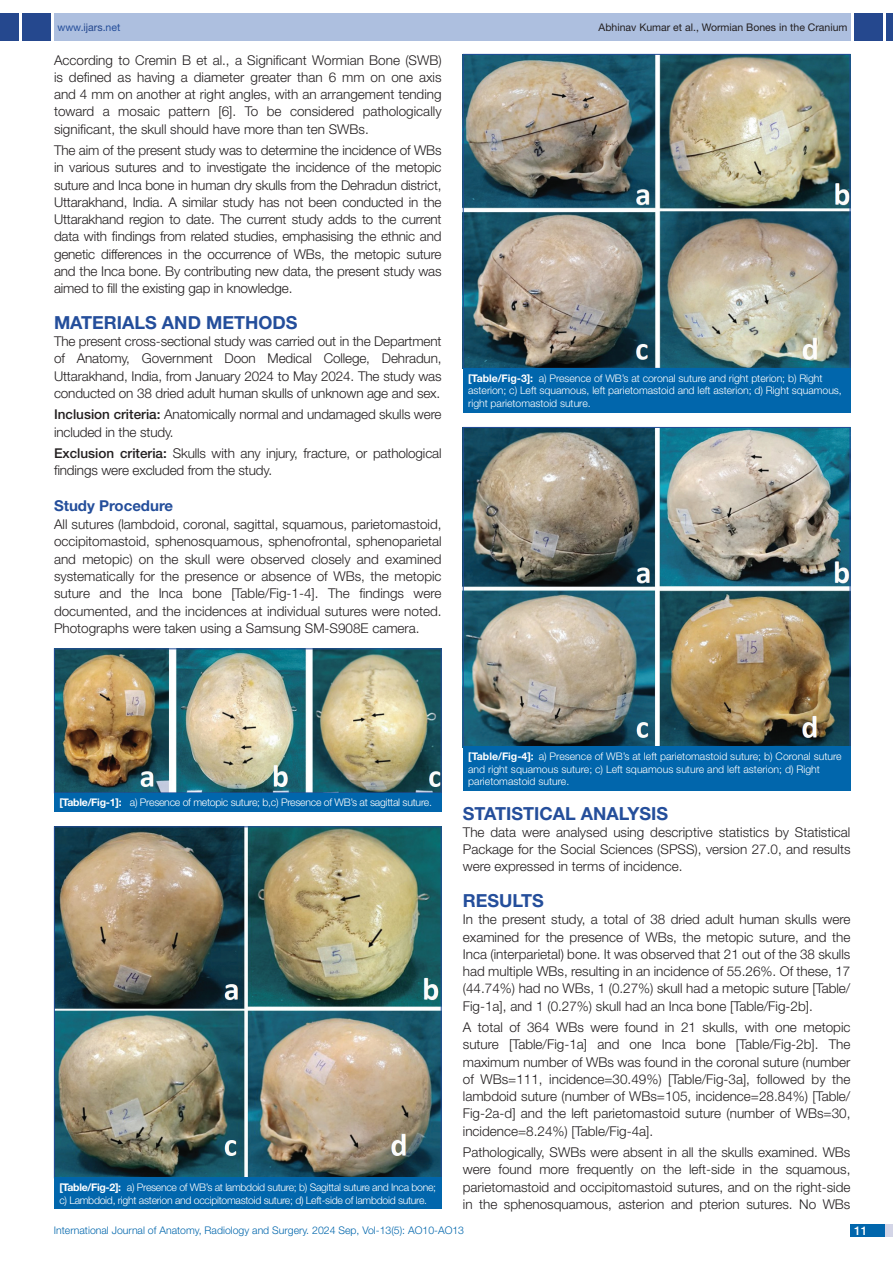
<style>
.page{position:relative;width:893px;height:1263px;background:#fff}
.page>*{position:absolute;margin:0;border:0;box-sizing:border-box;transform-origin:0 0}
.Heading{font:700 18px "Helvetica Neue";color:#244e9b}
.HEAD_2{font:700 15px "Helvetica Neue";color:#244e9b}
.Body_text{font:300 13.5px/17.2px "Helvetica Neue";color:#231f20;text-align:justify}
.t1{font:500 12px "Helvetica Neue";color:#fff}
.TABLE_FIG{font:300 10.5px/12.6px "Helvetica Neue";letter-spacing:-.005em;color:#fff}
.TABLE_FIG-2{font:300 10.5px/12.6px "Helvetica Neue";letter-spacing:-.03em;color:#fff}
.t2{font:300 10.5px "Helvetica Neue";color:#0166ac}
.TABLE_FIG-3{font:300 10.5px "Helvetica Neue";letter-spacing:-.025em;color:#fff}
.t3{font:10.5px "Helvetica Neue";color:#231f20}
.t4{font:10.5px "Helvetica Neue";color:#244e9b}
.s1{color:#25488e}
.s2{font-weight:500}
.s3{font-weight:700}
</style>
<div class="page">
<div style="left:54px;top:13px;width:796px;height:28px;background:#adbfdf"></div>
<div style="left:0;top:13px;width:19px;height:28px;background:#25488e"></div>
<div style="left:22px;top:13px;width:29px;height:28px;background:#25488e"></div>
<div style="left:886px;top:13px;width:7px;height:28px;background:#25488e"></div>
<div style="left:854px;top:13px;width:29px;height:28px;background:#25488e"></div>
<div style="left:850px;top:1224px;width:43px;height:13px;background:#d3d5e7"></div>
<div style="left:850px;top:1224px;width:35px;height:13px;background:#0166ac"></div>
<img style="left:56px;top:828px;width:384px;height:348px">
<div style="left:54px;top:1177px;width:388px;height:32px;background:#0166ac"></div>
<img style="left:465px;top:56px;width:383px;height:311px">
<div style="left:463px;top:368px;width:387px;height:44px;background:#0166ac"></div>
<img style="left:465px;top:429px;width:383px;height:316px">
<div style="left:463px;top:746px;width:387px;height:45px;background:#0166ac"></div>
<img style="left:56px;top:650px;width:384px;height:141px">
<div style="left:54px;top:648px;width:388px;height:145px;border:1px solid #214c99"></div>
<div style="left:54px;top:792px;width:388px;height:19px;background:#0166ac"></div>
<p class="t4" style="left:57px;top:21px;width:64px">www.<span class="s1">ijars</span>.net</p>
<p class="t3" style="left:599px;top:21px;width:250px">Abhinav Kumar et al., Wormian Bones in the Cranium</p>
<p class="Body_text" style="left:54px;top:51px;width:389px">According to Cremin B et al., a Significant Wormian Bone (SWB) is defined as having a diameter greater than 6 mm on one axis and 4 mm on another at right angles, with an arrangement tending toward a mosaic pattern [6]. To be considered pathologically significant, the skull should have more than ten SWBs.</p>
<p class="Body_text" style="left:54px;top:141px;width:389px">The aim of the present study was to determine the incidence of WBs in various sutures and to investigate the incidence of the metopic suture and Inca bone in human dry skulls from the Dehradun district, Uttarakhand, India. A similar study has not been conducted in the Uttarakhand region to date. The current study adds to the current data with findings from related studies, emphasising the ethnic and genetic differences in the occurrence of WBs, the metopic suture and the Inca bone. By contributing new data, the present study was aimed to fill the existing gap in knowledge.</p>
<p class="Heading" style="left:54px;top:311px;width:245px">MATERIALS AND METHODS</p>
<p class="Body_text" style="left:54px;top:332px;width:389px">The present cross-sectional study was carried out in the Department of Anatomy, Government Doon Medical College, Dehradun, Uttarakhand, India, from January 2024 to May 2024. The study was conducted on 38 dried adult human skulls of unknown age and sex.</p>
<p class="Body_text" style="left:54px;top:406px;width:389px"><span class="s2">I nclusion criteria:</span> Anatomically normal and undamaged skulls were included in the study.</p>
<p class="Body_text" style="left:54px;top:444px;width:389px"><span class="s2">Exclusion criteria:</span> Skulls with any injury, fracture, or pathological findings were excluded from the study.</p>
<p class="HEAD_2" style="left:54px;top:497px;width:121px">Study Procedure</p>
<p class="Body_text" style="left:54px;top:515px;width:389px">All sutures (lambdoid, coronal, sagittal, squamous, parietomastoid, occipitomastoid, sphenosquamous, sphenofrontal, sphenoparietal and metopic) on the skull were observed closely and examined systematically for the presence or absence of WBs, the metopic suture and the Inca bone [Table/Fig-1-4]. The findings were documented, and the incidences at individual sutures were noted.<br>Photographs were taken using a Samsung SM-S908E camera.</p>
<p class="TABLE_FIG" style="left:468px;top:371px;width:375px"><span class="s3">[Table/Fig-3]:</span> a) Presence of WB’s at coronal suture and right pterion; b) Right asterion; c) Left squamous, left parietomastoid and left asterion; d) Right squamous, right parietomastoid suture.</p>
<p class="TABLE_FIG-3" style="left:59px;top:796px;width:374px"><span class="s3">[Table/Fig-1]:</span> a) Presence of metopic suture; b,c) Presence of WB’s at sagittal suture.</p>
<p class="TABLE_FIG-2" style="left:59px;top:1181px;width:378px"><span class="s3">[Table/Fig-2]:</span> a) Presence of WB’s at lambdoid suture; b) Sagittal suture and Inca bone; c) Lambdoid, right asterion and occipitomastoid suture; d) Left-side of lambdoid suture.</p>
<p class="TABLE_FIG" style="left:468px;top:750px;width:375px"><span class="s3">[Table/Fig-4]:</span> a) Presence of WB’s at left parietomastoid suture; b) Coronal suture and right squamous suture; c) Left squamous suture and left asterion; d) Right parietomastoid suture.</p>
<p class="Heading" style="left:463px;top:802px;width:207px">STATISTICAL ANALYSIS</p>
<p class="Body_text" style="left:463px;top:823px;width:389px">The data were analysed using descriptive statistics by Statistical Package for the Social Sciences (SPSS), version 27.0, and results were expressed in terms of incidence.</p>
<p class="Heading" style="left:463px;top:889px;width:83px">RESULTS</p>
<p class="Body_text" style="left:463px;top:910px;width:389px">In the present study, a total of 38 dried adult human skulls were examined for the presence of WBs, the metopic suture, and the Inca (interparietal) bone. It was observed that 21 out of the 38 skulls had multiple WBs, resulting in an incidence of 55.26%. Of these, 17 (44.74%) had no WBs, 1 (0.27%) skull had a metopic suture [Table/ Fig-1a], and 1 (0.27%) skull had an Inca bone [Table/Fig-2b].</p>
<p class="Body_text" style="left:463px;top:1018px;width:389px">A total of 364 WBs were found in 21 skulls, with one metopic suture [Table/Fig-1a] and one Inca bone [Table/Fig-2b]. The maximum number of WBs was found in the coronal suture (number of WBs=111, incidence=30.49%) [Table/Fig-3a], followed by the lambdoid suture (number of WBs=105, incidence=28.84%) [Table/ Fig-2a-d] and the left parietomastoid suture (number of WBs=30, incidence=8.24%) [Table/Fig-4a].</p>
<p class="Body_text" style="left:463px;top:1143px;width:389px">Pathologically, SWBs were absent in all the skulls examined. WBs were found more frequently on the left-side in the squamous, parietomastoid and occipitomastoid sutures, and on the right-side in the sphenosquamous, asterion and pterion sutures. No WBs</p>
<p class="t2" style="left:54px;top:1224px;width:412px">International Journal of Anatomy, Radiology and Surgery. 2024 Sep, Vol-13(5): AO10-AO13</p>
<p class="t1" style="left:854px;top:1223px;width:15px">11</p>
</div>
